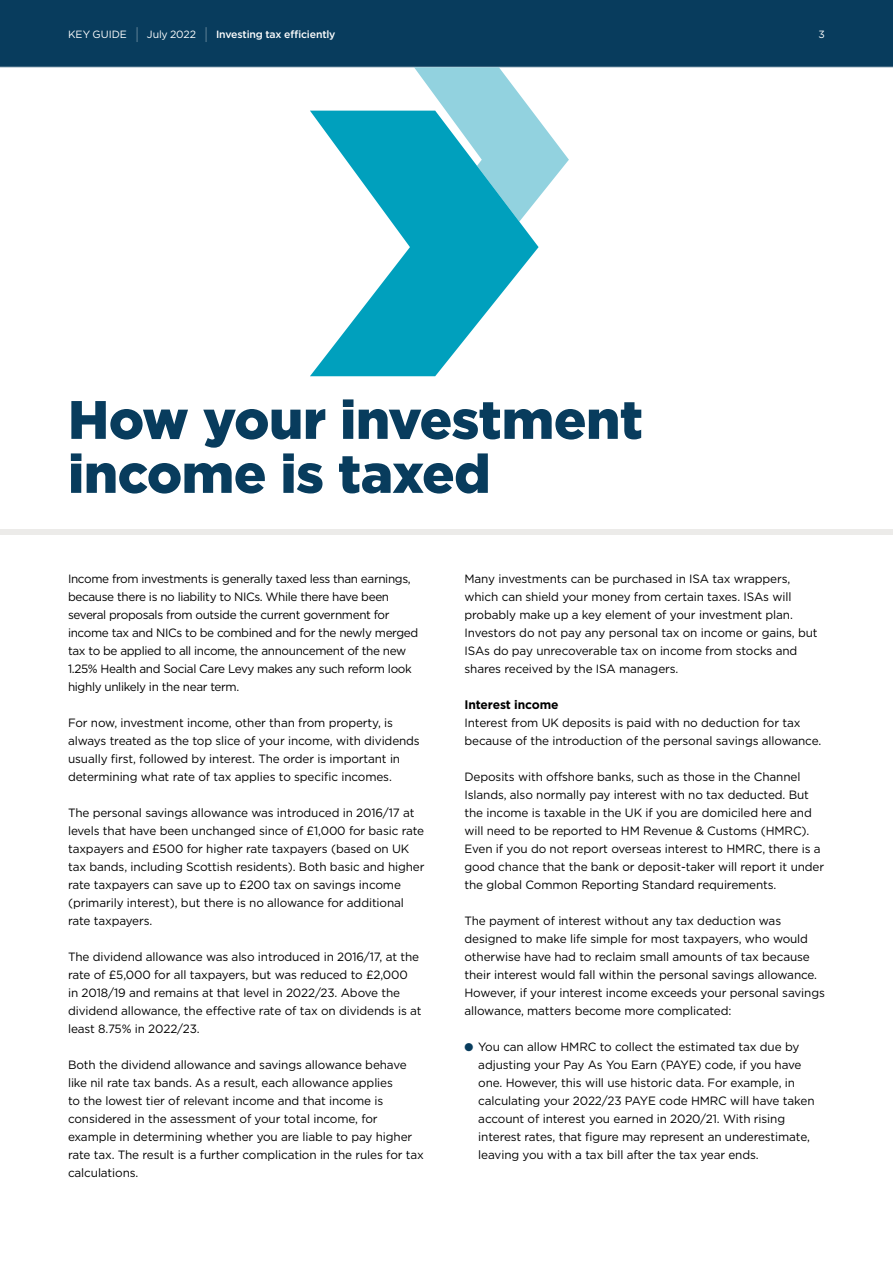
<style>
.page{position:relative;width:893px;height:1263px;background:#fff}
.page>*{position:absolute;margin:0;border:0;box-sizing:border-box;transform-origin:0 0}
.t1{font:900 54px/54px "Gotham";letter-spacing:-.01em;color:#083c5d}
.t2{font:700 12.3px "Gotham";letter-spacing:-.01em;color:#000}
.t3{font:12px/18px "Gotham";letter-spacing:-.01em;color:#000}
.t4{font:12px/18px "Gotham";letter-spacing:-.03em;color:#000}
.t5{font:500 10.5px "Gotham";letter-spacing:-.015em;color:#fff}
.t6{font:10.5px "Gotham";letter-spacing:-.015em;color:#fff}
.s1{font-weight:400}
.s2{font-weight:100;font-size:16.2px}
.s3{color:#083c5d}
</style>
<div class="page">
<div style="left:0;top:529px;width:893px;height:6px;background:#ecebe9"></div>
<div style="left:0;top:0;width:893px;height:67px;background:#083c5d"></div>
<svg style="left:414px;top:67px;width:155px;height:130px"></svg>
<svg style="left:310px;top:111px;width:229px;height:265px;fill:#00a0bd"></svg>
<p class="t5" style="left:68px;top:27px;width:269px"><span class="s1">KEY GUIDE</span> <span class="s2">|</span> <span class="s1">July 2022</span> <span class="s2">|</span> Invest ng tax efficien y</p>
<p class="t6" style="left:147px;top:27px;width:77px">Month 20XX <span class="s2">|</span></p>
<p class="t5" style="left:230px;top:27px;width:213px">Folio Title Folio Title Folio Title Folio Title</p>
<p class="t6" style="left:818px;top:27px;width:8px">3</p>
<h1 class="t1" style="left:68px;top:392px;width:576px">How your investment income is taxed</h1>
<p class="t4" style="left:68px;top:569px;width:352px">Income from investments is generally taxed less than earnings, because there is no liability to NICs. While there have been several proposals from outside the current government for income tax and NICs to be combined and for the newly merged tax to be applied to all income, the announcement of the new 1.25% Health and Social Care Levy makes any such reform look highly unlikely in the near term.</p>
<p class="t3" style="left:68px;top:713px;width:353px">For now, investment income, other than from property, is always treated as the top slice of your income, with dividends usually first, followed by interest. The order is important in determining what rate of tax applies to specific incomes.</p>
<p class="t3" style="left:68px;top:803px;width:358px">The personal savings allowance was introduced in 2016/17 at levels that have been unchanged since of £1,000 for basic rate taxpayers and £500 for higher rate taxpayers (based on UK tax bands, including Scottish residents). Both basic and higher rate taxpayers can save up to £200 tax on savings income (primarily interest), but there is no allowance for additional rate taxpayers.</p>
<p class="t3" style="left:68px;top:947px;width:355px">The dividend allowance was also introduced in 2016/17, at the rate of £5,000 for all taxpayers, but was reduced to £2,000<br>in 2018/19 and remains at that level in 2022/23. Above the dividend allowance, the effective rate of tax on dividends is at least 8.75% in 2022/23.</p>
<p class="t3" style="left:68px;top:1055px;width:357px">Both the dividend allowance and savings allowance behave like nil rate tax bands. As a result, each allowance applies<br>to the lowest tier of relevant income and that income is considered in the assessment of your total income, for example in determining whether you are liable to pay higher rate tax. The result is a further complication in the rules for tax calculations.</p>
<p class="t3" style="left:464px;top:569px;width:355px">Many investments can be purchased in ISA tax wrappers, which can shield your money from certain taxes. ISAs will probably make up a key element of your investment plan.<br>Investors do not pay any personal tax on income or gains, but ISAs do pay unrecoverable tax on income from stocks and shares received by the ISA managers.</p>
<p class="t2" style="left:464px;top:696px;width:96px">Interest income</p>
<p class="t3" style="left:464px;top:713px;width:358px">Interest from UK deposits is paid with no deduction for tax because of the introduction of the personal savings allowance.</p>
<p class="t3" style="left:464px;top:767px;width:361px">Deposits with offshore banks, such as those in the Channel Islands, also normally pay interest with no tax deducted. But the income is taxable in the UK if you are domiciled here and will need to be reported to HM Revenue &amp; Customs (HMRC).<br>Even if you do not report overseas interest to HMRC, there is a good chance that the bank or deposit-taker will report it under the global Common Reporting Standard requirements.</p>
<p class="t3" style="left:464px;top:911px;width:362px">The payment of interest without any tax deduction was designed to make life simple for most taxpayers, who would otherwise have had to reclaim small amounts of tax because their interest would fall within the personal savings allowance.<br>However, if your interest income exceeds your personal savings allowance, matters become more complicated:</p>
<p class="t3" style="left:478px;top:1037px;width:338px;text-indent:-14px"><span class="s3">●</span> You can allow HMRC to collect the estimated tax due by adjusting your Pay As You Earn (PAYE) code, if you have one. However, this will use historic data. For example, in calculating your 2022/23 PAYE code HMRC will have taken account of interest you earned in 2020/21. With rising interest rates, that figure may represent an underestimate, leaving you with a tax bill after the tax year ends.</p>
</div>
